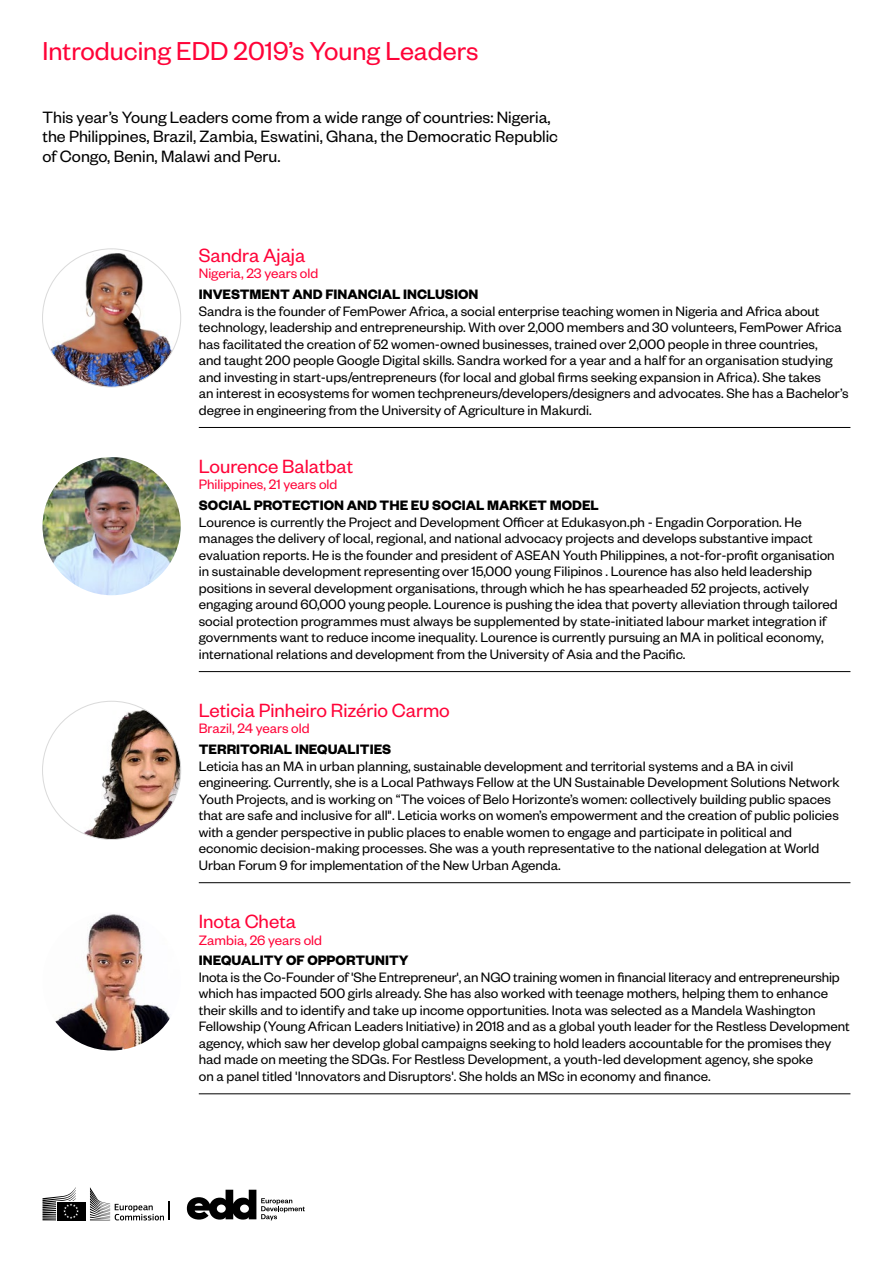
<style>
.page{position:relative;width:893px;height:1263px;background:#fff}
.page>*{position:absolute;margin:0;border:0;box-sizing:border-box;transform-origin:0 0}
.t1{font:28.5px "Founders Grotesk";color:#ff0338}
.t2{font:21px "Founders Grotesk";color:#ff0338}
.t3{font:18px/19.5px "Founders Grotesk";color:#000}
.t4{font:15px/16.5px "Founders Grotesk";color:#000}
.t5{font:700 15px "Founders Grotesk";color:#000}
.t6{font:15px "Founders Grotesk";color:#ff0338}
</style>
<div class="page">
<img style="left:43px;top:457px;width:138px;height:138px;border-radius:69px">
<hr style="left:199px;top:671px;width:651px;height:1px;background:#000">
<img style="left:43px;top:249px;width:138px;height:138px;border-radius:69px">
<hr style="left:199px;top:427px;width:651px;height:1px;background:#000">
<img style="left:55px;top:701px;width:126px;height:138px">
<hr style="left:199px;top:882px;width:651px;height:1px;background:#000">
<img style="left:43px;top:912px;width:138px;height:138px;border-radius:69px">
<hr style="left:199px;top:1093px;width:651px;height:1px;background:#000">
<svg style="left:90px;top:1187px;width:80px;height:33px"></svg>
<div style="left:57px;top:1202px;width:28px;height:18px;background:#000"></div>
<svg style="left:43px;top:1187px;width:36px;height:33px"></svg>
<svg style="left:187px;top:1190px;width:118px;height:30px"></svg>
<h1 class="t1" style="left:43px;top:34px;width:437px">Introducing EDD 2019’s Young Leaders</h1>
<p class="t3" style="left:43px;top:106px;width:517px">This year’s Young Leaders come from a wide range of countries: Nigeria, the Philippines, Brazil, Zambia, Eswatini, Ghana, the Democratic Republic of Congo, Benin, Malawi and Peru.</p>
<h2 class="t2" style="left:199px;top:242px;width:108px">Sandra Ajaja</h2>
<p class="t6" style="left:199px;top:264px;width:121px">Nigeria, 23 years old</p>
<p class="t5" style="left:199px;top:285px;width:281px">INVESTMENT AND FINANCIAL INCLUSION</p>
<p class="t4" style="left:199px;top:302px;width:651px">Sandra is the founder of FemPower Africa, a social enterprise teaching women in Nigeria and Africa about technology, leadership and entrepreneurship. With over 2,000 members and 30 volunteers, FemPower Africa has facilitated the creation of 52 women-owned businesses, trained over 2,000 people in three countries,<br>and taught 200 people Google Digital skills. Sandra worked for a year and a half for an organisation studying and investing in start-ups/entrepreneurs (for local and global firms seeking expansion in Africa). She takes<br>an interest in ecosystems for women techpreneurs/developers/designers and advocates. She has a Bachelor’s degree in engineering from the University of Agriculture in Makurdi.</p>
<h2 class="t2" style="left:199px;top:454px;width:156px">Lourence Balatbat</h2>
<p class="t6" style="left:199px;top:475px;width:140px">Philippines, 21 years old</p>
<p class="t5" style="left:199px;top:496px;width:402px">SOCIAL PROTECTION AND THE EU SOCIAL MARKET MODEL</p>
<p class="t4" style="left:199px;top:513px;width:640px">Lourence is currently the Project and Development Officer at Edukasyon.ph - Engadin Corporation. He manages the delivery of local, regional, and national advocacy projects and develops substantive impact evaluation reports. He is the founder and president of ASEAN Youth Philippines, a not-for-profit organisation in sustainable development representing over 15,000 young Filipinos . Lourence has also held leadership positions in several development organisations, through which he has spearheaded 52 projects, actively engaging around 60,000 young people. Lourence is pushing the idea that poverty alleviation through tailored social protection programmes must always be supplemented by state-initiated labour market integration if governments want to reduce income inequality. Lourence is currently pursuing an MA in political economy, international relations and development from the University of Asia and the Pacific.</p>
<h2 class="t2" style="left:199px;top:698px;width:253px">Leticia Pinheiro Rizério Carmo</h2>
<p class="t6" style="left:199px;top:719px;width:112px">Brazil, 24 years old</p>
<p class="t5" style="left:199px;top:740px;width:194px">TERRITORIAL INEQUALITIES</p>
<p class="t4" style="left:199px;top:757px;width:642px">Leticia has an MA in urban planning, sustainable development and territorial systems and a BA in civil engineering. Currently, she is a Local Pathways Fellow at the UN Sustainable Development Solutions Network Youth Projects, and is working on “The voices of Belo Horizonte’s women: collectively building public spaces that are safe and inclusive for all". Leticia works on women’s empowerment and the creation of public policies with a gender perspective in public places to enable women to engage and participate in political and economic decision-making processes. She was a youth representative to the national delegation at World Urban Forum 9 for implementation of the New Urban Agenda.</p>
<h2 class="t2" style="left:199px;top:909px;width:99px">Inota Cheta</h2>
<p class="t6" style="left:199px;top:931px;width:125px">Zambia, 26 years old</p>
<p class="t5" style="left:199px;top:951px;width:211px">INEQUALITY OF OPPORTUNITY</p>
<p class="t4" style="left:199px;top:968px;width:653px">Inota is the Co-Founder of 'She Entrepreneur', an NGO training women in financial literacy and entrepreneurship which has impacted 500 girls already. She has also worked with teenage mothers, helping them to enhance their skills and to identify and take up income opportunities. Inota was selected as a Mandela Washington Fellowship (Young African Leaders Initiative) in 2018 and as a global youth leader for the Restless Development agency, which saw her develop global campaigns seeking to hold leaders accountable for the promises they had made on meeting the SDGs. For Restless Development, a youth-led development agency, she spoke<br>on a panel titled 'Innovators and Disruptors'. She holds an MSc in economy and finance.</p>
</div>
